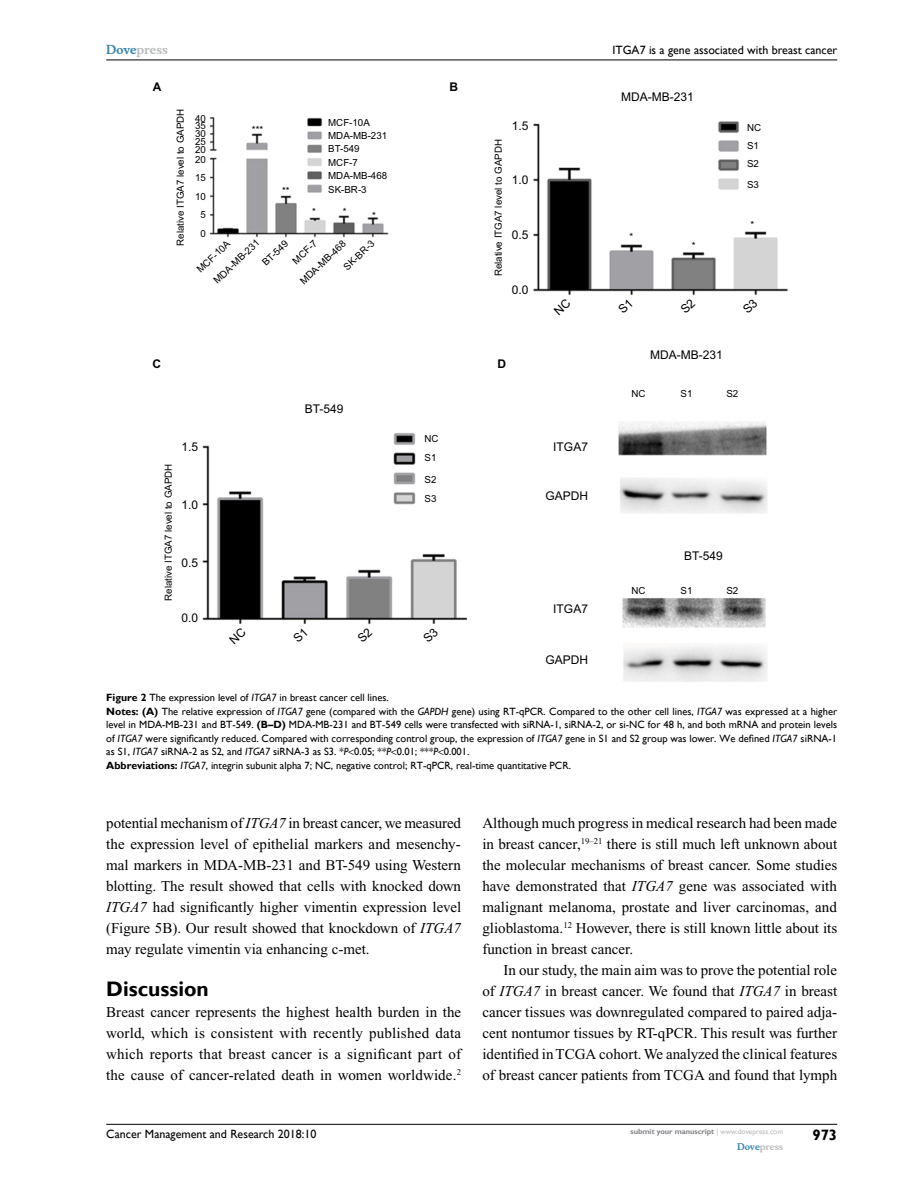
<style>
.page{position:relative;width:918px;height:1188px;background:#fff}
.page>*{position:absolute;margin:0;border:0;box-sizing:border-box;transform-origin:0 0}
.t1{font:700 21px "Gill Sans";color:#000}
.t2{font:15px/21px "Times New Roman";color:#000;text-align:justify}
.t3{font:700 15px "Gill Sans";color:#000}
.t4{font:12px "Arial";color:#000}
.t5{font:12px "Gill Sans";color:#000}
.t6{font:700 12px "Musee";color:#b8babc}
.t7{font:700 12px "Arial";color:#000}
.t8{font:10.5px/13.5px "Gill Sans";color:#000}
.t9{font:9.75px/19.5px "Arial";color:#000}
.t10{font:700 9px "Musee";color:#b8babc}
.t11{font:700 7.5px "Gill Sans";color:#808285}
.s1{color:#3785ad}
.s2{font-weight:700}
.s3{font-style:italic}
.s4{font-weight:400;color:#b8babc}
</style>
<div class="page">
<hr style="left:106px;top:1124px;width:731px;height:1px;background:#000">
<hr style="left:106px;top:60px;width:731px;height:1px;background:#000">
<img style="left:203px;top:117px;width:585px;height:565px">
<svg style="left:554px;top:298px;width:17px;height:17px"></svg>
<svg style="left:618px;top:299px;width:14px;height:15px"></svg>
<svg style="left:680px;top:298px;width:16px;height:16px"></svg>
<svg style="left:742px;top:298px;width:16px;height:16px"></svg>
<svg style="left:229px;top:627px;width:17px;height:18px"></svg>
<svg style="left:293px;top:629px;width:14px;height:14px"></svg>
<svg style="left:357px;top:628px;width:16px;height:15px"></svg>
<svg style="left:423px;top:628px;width:16px;height:15px"></svg>
<p class="t6" style="left:106px;top:43px;width:63px"><span class="s1">Dove</span>press</p>
<p class="t7" style="left:153px;top:79px;width:10px">A</p>
<p class="t7" style="left:450px;top:79px;width:10px">B</p>
<p class="t9" style="left:171px;top:246px;width:139px;rotate:-90deg">Relative ITGA7 level to GAPDH</p>
<p class="t9" style="left:195px;top:108px;width:12px">40</p>
<p class="t9" style="left:195px;top:116px;width:12px">35</p>
<p class="t9" style="left:195px;top:124px;width:12px">30</p>
<p class="t9" style="left:195px;top:132px;width:12px">25</p>
<p class="t9" style="left:195px;top:140px;width:12px">20</p>
<p class="t9" style="left:195px;top:150px;width:12px">20</p>
<p class="t9" style="left:195px;top:168px;width:12px">15</p>
<p class="t9" style="left:195px;top:187px;width:12px">10</p>
<p class="t9" style="left:252px;top:120px;width:13px">***</p>
<p class="t9" style="left:282px;top:181px;width:9px">**</p>
<p class="t9" style="left:328px;top:113px;width:43px">MCF-10A</p>
<p class="t9" style="left:328px;top:126px;width:61px">MDA-MB-231</p>
<p class="t9" style="left:328px;top:169px;width:61px;line-height:13.4px">MDA-MB-468<br>SK-BR-3</p>
<p class="t9" style="left:328px;top:139px;width:33px">BT-549</p>
<p class="t9" style="left:328px;top:153px;width:31px">MCF-7</p>
<p class="t9" style="left:200px;top:205px;width:7px">5</p>
<p class="t9" style="left:312px;top:202px;width:5px">*</p>
<p class="t9" style="left:343px;top:202px;width:5px">*</p>
<p class="t9" style="left:372px;top:206px;width:5px">*</p>
<p class="t9" style="left:200px;top:224px;width:7px">0</p>
<p class="t9" style="left:195px;top:261px;width:61px;text-indent:-4px;rotate:-44deg">MCF-10A<br>MDA-MB-231</p>
<p class="t9" style="left:257px;top:257px;width:33px;rotate:-44deg">BT-549</p>
<p class="t9" style="left:288px;top:256px;width:31px;rotate:-44deg">MCF-7</p>
<p class="t9" style="left:295px;top:276px;width:61px;rotate:-44deg">MDA-MB-468</p>
<p class="t9" style="left:338px;top:262px;width:40px;rotate:-44deg">SK-BR-3</p>
<p class="t9" style="left:489px;top:276px;width:139px;rotate:-90deg">Relative ITGA7 level to GAPDH</p>
<p class="t4" style="left:512px;top:118px;width:18px">1.5</p>
<p class="t4" style="left:512px;top:172px;width:18px">1.0</p>
<p class="t4" style="left:512px;top:227px;width:18px">0.5</p>
<p class="t4" style="left:512px;top:282px;width:18px">0.0</p>
<p class="t7" style="left:153px;top:356px;width:10px">C</p>
<p class="t7" style="left:498px;top:356px;width:10px">D</p>
<p class="t9" style="left:159px;top:601px;width:139px;rotate:-90deg">Relative ITGA7 level to GAPDH</p>
<p class="t4" style="left:182px;top:439px;width:18px">1.5</p>
<p class="t4" style="left:182px;top:497px;width:18px">1.0</p>
<p class="t4" style="left:182px;top:555px;width:18px">0.5</p>
<p class="t4" style="left:182px;top:610px;width:18px">0.0</p>
<p class="t4" style="left:305px;top:401px;width:40px">BT-549</p>
<p class="t9" style="left:425px;top:429px;width:16px">NC<br>S1</p>
<p class="t9" style="left:425px;top:470px;width:13px">S2<br>S3</p>
<p class="t4" style="left:553px;top:439px;width:36px">ITGA7</p>
<p class="t4" style="left:545px;top:488px;width:44px">GAPDH</p>
<p class="t4" style="left:553px;top:601px;width:36px">ITGA7</p>
<p class="t4" style="left:545px;top:652px;width:44px">GAPDH</p>
<p class="t5" style="left:613px;top:43px;width:226px">ITGA7 is a gene associated with breast cancer</p>
<p class="t4" style="left:621px;top:89px;width:74px">MDA-MB-231</p>
<p class="t9" style="left:630px;top:227px;width:5px">*</p>
<p class="t9" style="left:692px;top:236px;width:5px">*</p>
<p class="t9" style="left:747px;top:118px;width:16px">NC</p>
<p class="t9" style="left:747px;top:136px;width:13px">S1</p>
<p class="t9" style="left:747px;top:154px;width:13px">S2</p>
<p class="t9" style="left:747px;top:175px;width:13px">S3</p>
<p class="t9" style="left:750px;top:215px;width:5px">*</p>
<p class="t4" style="left:650px;top:347px;width:74px">MDA-MB-231</p>
<p class="t9" style="left:632px;top:384px;width:16px">NC</p>
<p class="t9" style="left:681px;top:384px;width:13px">S1</p>
<p class="t9" style="left:726px;top:384px;width:13px">S2</p>
<p class="t4" style="left:684px;top:548px;width:40px">BT-549</p>
<p class="t9" style="left:632px;top:581px;width:16px">NC</p>
<p class="t9" style="left:681px;top:581px;width:13px">S1</p>
<p class="t9" style="left:726px;top:581px;width:13px">S2</p>
<p class="t8" style="left:106px;top:691px;width:732px"><span class="s2">Figure 2</span> The expression level of <span class="s3">ITGA7</span> in breast cancer cell lines.<br><span class="s2">Notes: (A)</span> The relative expression of <span class="s3">ITGA7</span> gene (compared with the <span class="s3">GAPDH</span> gene) using RT-qPCR. Compared to the other cell lines, <span class="s3">ITGA7</span> was expressed at a higher level in MDA-MB-231 and BT-549. <span class="s2">(B–D)</span> MDA-MB-231 and BT-549 cells were transfected with siRNA-1, siRNA-2, or si-NC for 48 h, and both mRNA and protein levels of <span class="s3">ITGA7</span> were significantly reduced. Compared with corresponding control group, the expression of <span class="s3">ITGA7</span> gene in S1 and S2 group was lower. We defined <span class="s3">ITGA7</span> siRNA-1 as S1, <span class="s3">ITGA7</span> siRNA-2 as S2, and <span class="s3">ITGA7</span> siRNA-3 as S3. *<span class="s3">P</span> 0.05; **<span class="s3">P</span> 0.01; ***<span class="s3">P</span> 0.001.<br><span class="s2">Abbreviations:</span> <span class="s3">ITGA7</span>, integrin subunit alpha 7; NC, negative control; RT-qPCR, real-time quantitative PCR.</p>
<p class="t2" style="left:106px;top:812px;width:356px">potential mechanism of <span class="s3">ITGA7</span> in breast cancer, we measured the expression level of epithelial markers and mesenchy&shy;mal markers in MDA-MB-231 and BT-549 using Western blotting. The result showed that cells with knocked down <span class="s3">ITGA7</span> had significantly higher vimentin expression level (Figure 5B). Our result showed that knockdown of <span class="s3">ITGA7 </span>may regulate vimentin via enhancing c-met.</p>
<h1 class="t1" style="left:106px;top:976px;width:104px">Discussion</h1>
<p class="t2" style="left:106px;top:1001px;width:357px">Breast cancer represents the highest health burden in the world, which is consistent with recently published data which reports that breast cancer is a significant part of the cause of cancer-related death in women worldwide.<sup>2</sup></p>
<p class="t2" style="left:482px;top:812px;width:356px">Although much progress in medical research had been made in breast cancer,<sup>19–21</sup> there is still much left unknown about the molecular mechanisms of breast cancer. Some studies have demonstrated that <span class="s3">ITGA7</span> gene was associated with malignant melanoma, prostate and liver carcinomas, and glioblastoma.<sup>12</sup> However, there is still known little about its function in breast cancer.</p>
<p class="t2" style="left:482px;top:959px;width:357px;text-indent:21px">In our study, the main aim was to prove the potential role of <span class="s3">ITGA7</span> in breast cancer. We found that <span class="s3">ITGA7</span> in breast cancer tissues was downregulated compared to paired adja&shy;cent nontumor tissues by RT-qPCR. This result was further identified in TCGA cohort. We analyzed the clinical features of breast cancer patients from TCGA and found that lymph</p>
<p class="t5" style="left:106px;top:1127px;width:212px">Cancer Management and Research 2018:10</p>
<p class="t11" style="left:631px;top:1127px;width:154px">submit your manuscript <span class="s4">| www.dovepress.com</span></p>
<p class="t10" style="left:737px;top:1141px;width:48px"><span class="s1">Dove</span>press</p>
<p class="t3" style="left:812px;top:1126px;width:26px">973</p>
</div>
